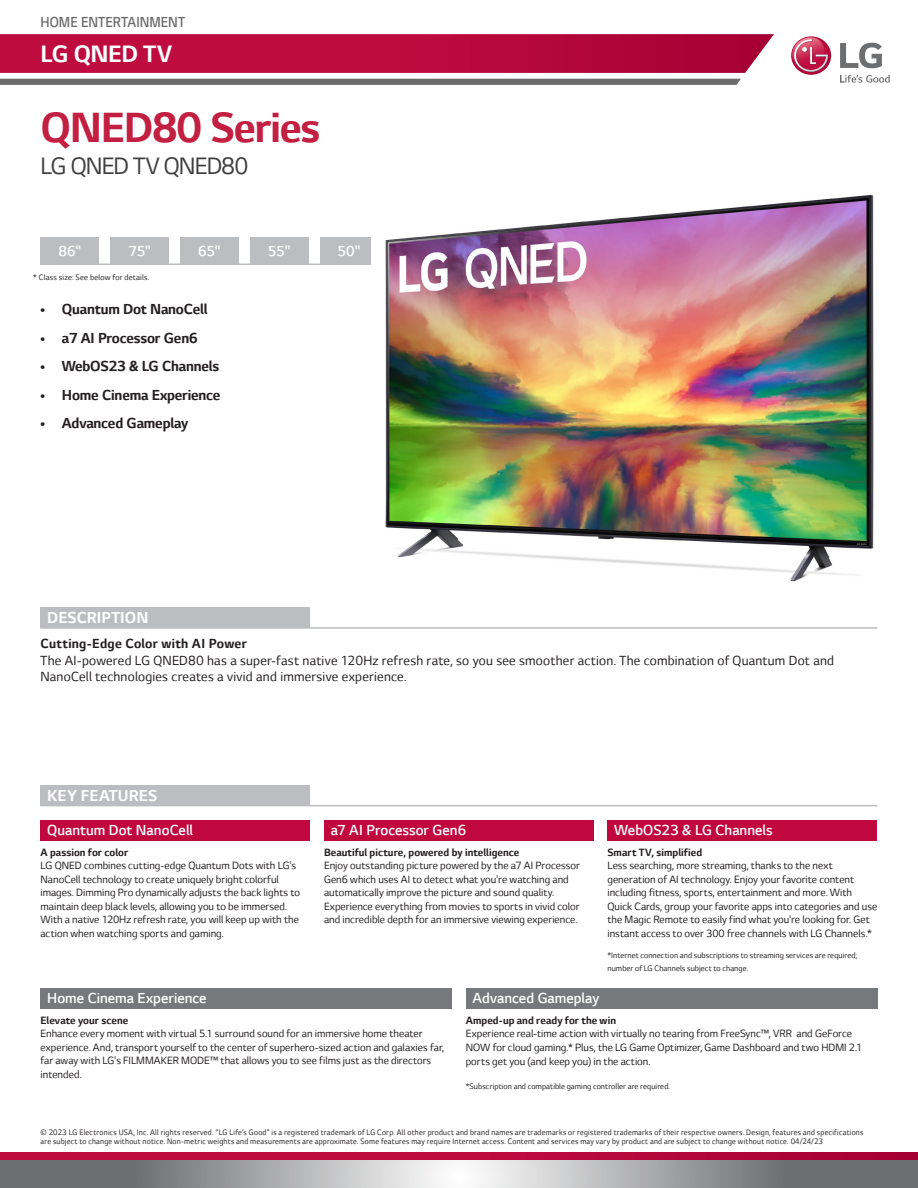
<style>
.page{position:relative;width:918px;height:1188px;background:#fff}
.page>*{position:absolute;margin:0;border:0;box-sizing:border-box;transform-origin:0 0}
.t1{font:700 48px "LG Smart";letter-spacing:-.025em;color:#c21f41}
.t2{font:27px "LG Smart";letter-spacing:-.035em;color:#413f41}
.t3{font:700 27px "LG Smart";letter-spacing:-.02em;color:#fff}
.HED{font:700 18px "LG Smart";letter-spacing:.005em;color:#fff}
.HED-2{font:300 16.5px "LG Smart";color:#fff}
.t4{font:700 16.5px "LG Smart";letter-spacing:-.01em;color:#231f20}
.t5{font:300 16.5px "LG Smart";color:#6c6b6c;scale:.91 1}
.Body{font:15px/16.5px "LG Smart";letter-spacing:.015em;color:#231f20}
.Body-2{font:700 15px "LG Smart";letter-spacing:.015em;color:#231f20}
.Body-3{font:12px/13.5px "LG Smart";letter-spacing:.005em;color:#231f20}
.Body-4{font:700 12px "LG Smart";letter-spacing:.005em;color:#231f20}
.Legal_text{font:9px/9px "LG Smart";letter-spacing:.03em;color:#231f20;scale:.95 1}
.Body-5{font:9px/12.9px "LG Smart";letter-spacing:.01em;color:#231f20}
.Legal_text-2{font:9px "LG Smart";letter-spacing:.03em;color:#231f20}
</style>
<div class="page">
<svg style="left:0;top:34px;width:774px;height:39px;background:#ba0f41"></svg>
<svg style="left:0;top:79px;width:741px;height:6px;background:#6d6d6d"></svg>
<svg style="left:840px;top:75px;width:50px;height:8px"></svg>
<svg style="left:840px;top:43px;width:42px;height:25px"></svg>
<svg style="left:791px;top:36px;width:40px;height:39px"></svg>
<svg style="left:0;top:1153px;width:918px;height:8px;background:#b51b49"></svg>
<svg style="left:0;top:1161px;width:918px;height:27px;background:#a0a1a3"></svg>
<div style="left:40px;top:608px;width:270px;height:20px;background:#bcbdc0"></div>
<hr style="left:40px;top:627px;width:838px;height:2px;background:#bcbdc0">
<hr style="left:40px;top:264px;width:326px;height:1px;background:#bcbdc0">
<div style="left:40px;top:785px;width:270px;height:20px;background:#bcbdc0"></div>
<hr style="left:40px;top:805px;width:838px;height:1px;background:#bcbdc0">
<div style="left:40px;top:238px;width:59px;height:27px;background:#bcbdc0"></div>
<div style="left:110px;top:238px;width:59px;height:27px;background:#bcbdc0"></div>
<div style="left:180px;top:238px;width:59px;height:27px;background:#bcbdc0"></div>
<div style="left:250px;top:238px;width:59px;height:27px;background:#bcbdc0"></div>
<div style="left:320px;top:238px;width:59px;height:27px;background:#bcbdc0"></div>
<div style="left:466px;top:988px;width:412px;height:20px;background:#76787b"></div>
<div style="left:40px;top:988px;width:412px;height:20px;background:#76787b"></div>
<div style="left:40px;top:820px;width:270px;height:20px;background:#c0073e"></div>
<div style="left:324px;top:820px;width:270px;height:20px;background:#c0073e"></div>
<div style="left:608px;top:820px;width:270px;height:20px;background:#c0073e"></div>
<img style="left:372px;top:194px;width:502px;height:388px">
<h3 class="t5" style="left:40px;top:13px;width:161px">HOME ENTERTAINMENT</h3>
<h2 class="t3" style="left:40px;top:38px;width:133px">LG QNED TV</h2>
<p class="t1" style="left:40px;top:101px;width:281px">QNED80 Series</p>
<p class="t2" style="left:40px;top:151px;width:209px">LG QNED TV QNED80</p>
<p class="HED-2" style="left:58px;top:242px;width:25px">86"</p>
<p class="HED-2" style="left:128px;top:242px;width:24px">75"</p>
<p class="HED-2" style="left:198px;top:242px;width:24px">65"</p>
<p class="HED-2" style="left:268px;top:242px;width:24px">55"</p>
<p class="HED-2" style="left:337px;top:242px;width:25px">50"</p>
<p class="Legal_text-2" style="left:33px;top:273px;width:118px">* Class size: See below for details.</p>
<p class="t4" style="left:40px;top:300px;width:168px">• Quantum Dot NanoCell</p>
<p class="t4" style="left:40px;top:329px;width:159px">• a7 AI Processor Gen6</p>
<p class="t4" style="left:40px;top:357px;width:180px">• WebOS23 &amp; LG Channels</p>
<p class="t4" style="left:40px;top:386px;width:182px">• Home Cinema Experience</p>
<p class="t4" style="left:40px;top:414px;width:149px">• Advanced Gameplay</p>
<p class="HED" style="left:47px;top:608px;width:103px">DESCRIPTION</p>
<p class="Body-2" style="left:40px;top:636px;width:208px">Cutting-Edge Color with AI Power</p>
<p class="Body" style="left:40px;top:652px;width:795px">The AI-powered LG QNED80 has a super-fast native 120Hz refresh rate, so you see smoother action. The combination of Quantum Dot and<br>NanoCell technologies creates a vivid and immersive experience.</p>
<p class="HED" style="left:47px;top:785px;width:111px">KEY FEATURES</p>
<p class="HED-2" style="left:47px;top:821px;width:147px">Quantum Dot NanoCell</p>
<p class="HED-2" style="left:331px;top:821px;width:137px">a7 AI Processor Gen6</p>
<p class="HED-2" style="left:614px;top:821px;width:160px">WebOS23 &amp; LG Channels</p>
<p class="Body-4" style="left:40px;top:846px;width:89px">A passion for color</p>
<p class="Body-3" style="left:40px;top:859px;width:261px">LG QNED combines cutting-edge Quantum Dots with LG's NanoCell technology to create uniquely bright colorful images. Dimming Pro dynamically adjusts the back lights to maintain deep black levels, allowing you to be immersed.<br>With a native 120Hz refresh rate, you will keep up with the action when watching sports and gaming.</p>
<p class="Body-4" style="left:324px;top:846px;width:197px">Beautiful picture, powered by intelligence</p>
<p class="Body-3" style="left:324px;top:859px;width:257px">Enjoy outstanding picture powered by the a7 AI Processor Gen6 which uses AI to detect what you're watching and automatically improve the picture and sound quality.<br>Experience everything from movies to sports in vivid color and incredible depth for an immersive viewing experience.</p>
<p class="Body-4" style="left:608px;top:846px;width:96px">Smart TV, simplified</p>
<p class="Body-3" style="left:608px;top:859px;width:271px">Less searching, more streaming, thanks to the next generation of AI technology. Enjoy your favorite content including fitness, sports, entertainment and more. With Quick Cards, group your favorite apps into categories and use the Magic Remote to easily find what you're looking for. Get instant access to over 300 free channels with LG Channels.*</p>
<p class="Body-5" style="left:608px;top:949px;width:251px">*Internet connection and subscriptions to streaming services are required; number of LG Channels subject to change.</p>
<p class="HED-2" style="left:47px;top:989px;width:161px">Home Cinema Experience</p>
<p class="HED-2" style="left:472px;top:989px;width:128px">Advanced Gameplay</p>
<p class="Body-4" style="left:40px;top:1013px;width:89px">Elevate your scene</p>
<p class="Body-3" style="left:40px;top:1027px;width:405px">Enhance every moment with virtual 5.1 surround sound for an immersive home theater experience. And, transport yourself to the center of superhero-sized action and galaxies far, far away with LG's FILMMAKER MODE™ that allows you to see films just as the directors intended.</p>
<p class="Body-4" style="left:466px;top:1013px;width:152px">Amped-up and ready for the win</p>
<p class="Body-3" style="left:466px;top:1027px;width:398px">Experience real-time action with virtually no tearing from FreeSync™, VRR and GeForce<br>NOW for cloud gaming.* Plus, the LG Game Optimizer, Game Dashboard and two HDMI 2.1</p>
<p class="Body-3" style="left:466px;top:1055px;width:186px">ports get you (and keep you) in the action.</p>
<p class="Body-5" style="left:466px;top:1079px;width:206px">*Subscription and compatible gaming controller are required.</p>
<p class="Legal_text" style="left:40px;top:1128px;width:868px">© 2023 LG Electronics USA, Inc. All rights reserved. “LG Life’s Good” is a registered trademark of LG Corp. All other product and brand names are trademarks or registered trademarks of their respective owners. Design, features and specifications are subject to change without notice. Non-metric weights and measurements are approximate. Some features may require Internet access. Content and services may vary by product and are subject to change without notice. 04/24/23</p>
</div>
